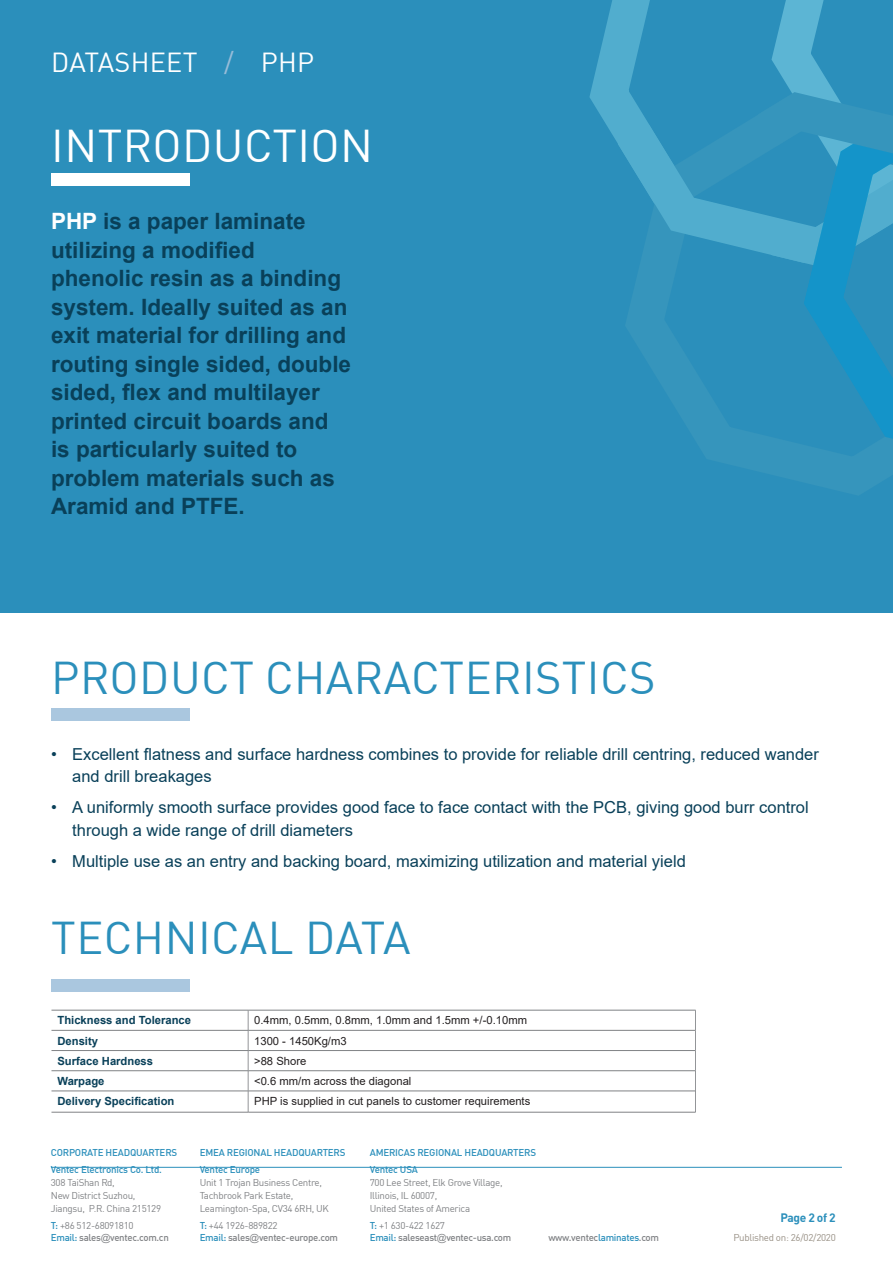
<style>
.page{position:relative;width:893px;height:1263px;background:#fff}
.page>*{position:absolute;margin:0;border:0;box-sizing:border-box;transform-origin:0 0}
.t1{font:45px "DINOT";letter-spacing:.01em;color:#2b8fbb}
.t2{font:45px "DINOT";letter-spacing:.01em;color:#fff}
.t3{font:27px "DINOT";letter-spacing:.01em;color:#fff}
.t4{font:700 22.5px/28.5px "Arial";color:#094059}
.t5{font:16.5px/22.5px "Arial";color:#094059}
.t6{font:700 12px "DINOT";letter-spacing:-.03em;color:#2b8fbb}
.t7{font:11.25px "Arial";color:#231f20}
.t8{font:700 11.25px "Arial";color:#094059}
.t9{font:9.75px/12.8px "DINOT";letter-spacing:-.03em;color:#808285}
.t10{font:500 9.75px/12.8px "DINOT";letter-spacing:-.03em;color:#808285}
.t11{font:500 9.75px/17px "DINOT";letter-spacing:-.02em;color:#2b8fbb}
.t12{font:9.75px "DINOT";letter-spacing:-.03em;color:#989085}
.s1{color:#97bcd8}
.s2{color:#fff}
.s3{font-weight:500;color:#2b8fbb}
.s4{color:#2b8fbb}
.s5{font-weight:400}
.s6{font-family:"Arial";font-weight:400}
</style>
<div class="page">
<div style="left:0;top:0;width:893px;height:612px;background:#2b8fbb"></div>
<svg style="left:626px;top:289px;width:235px;height:206px"></svg>
<svg style="left:824px;top:486px;width:49px;height:7px"></svg>
<svg style="left:784px;top:313px;width:109px;height:173px"></svg>
<svg style="left:589px;top:0;width:128px;height:289px"></svg>
<svg style="left:717px;top:0;width:176px;height:313px"></svg>
<div style="left:51px;top:173px;width:139px;height:13px;background:#fff"></div>
<div style="left:51px;top:708px;width:139px;height:13px;background:#aac7df"></div>
<div style="left:51px;top:979px;width:139px;height:13px;background:#aac7df"></div>
<hr style="left:51px;top:1167px;width:791px;height:1px;background:#2b8fbb">
<svg style="left:248px;top:1011px;width:1px;height:101px"></svg>
<svg style="left:695px;top:1011px;width:1px;height:101px"></svg>
<hr style="left:51px;top:1010px;width:197px;height:1px;background:#808285">
<hr style="left:248px;top:1010px;width:448px;height:1px;background:#808285">
<hr style="left:51px;top:1030px;width:197px;height:1px;background:#808285">
<hr style="left:248px;top:1030px;width:447px;height:1px;background:#808285">
<hr style="left:51px;top:1050px;width:197px;height:1px;background:#808285">
<hr style="left:51px;top:1070px;width:197px;height:1px;background:#808285">
<hr style="left:51px;top:1091px;width:197px;height:1px;background:#808285">
<hr style="left:51px;top:1112px;width:197px;height:1px;background:#808285">
<hr style="left:248px;top:1050px;width:447px;height:1px;background:#808285">
<hr style="left:248px;top:1070px;width:447px;height:1px;background:#808285">
<hr style="left:248px;top:1091px;width:447px;height:1px;background:#808285">
<hr style="left:248px;top:1112px;width:448px;height:1px;background:#808285">
<p class="t3" style="left:51px;top:41px;width:264px">DATASHEET <span class="s1">/</span> PHP</p>
<p class="t2" style="left:51px;top:111px;width:323px">INTRODUCTION</p>
<p class="t4" style="left:51px;top:207px;width:302px"><span class="s2">PHP</span> is a paper laminate utilizing a modified phenolic resin as a binding system. Ideally suited as an exit material for drilling and routing single sided, double sided, flex and multilayer printed circuit boards and is particularly suited to problem materials such as<br>Aramid and PTFE.</p>
<p class="t1" style="left:51px;top:644px;width:606px">PRODUCT CHARACTERISTICS</p>
<p class="t5" style="left:72px;top:743px;width:748px;text-indent:-21px">• Excellent flatness and surface hardness combines to provide for reliable drill centring, reduced wander and drill breakages</p>
<p class="t5" style="left:72px;top:796px;width:738px;text-indent:-21px">• A uniformly smooth surface provides good face to face contact with the PCB, giving good burr control through a wide range of drill diameters</p>
<p class="t5" style="left:51px;top:850px;width:636px">• Multiple use as an entry and backing board, maximizing utilization and material yield</p>
<p class="t1" style="left:51px;top:904px;width:361px">TECHNICAL DATA</p>
<p class="t8" style="left:57px;top:1012px;width:135px">Thickness and Tolerance</p>
<p class="t7" style="left:254px;top:1013px;width:274px">0.4mm, 0.5mm, 0.8mm, 1.0mm and 1.5mm +/-0.10mm</p>
<p class="t8" style="left:57px;top:1033px;width:42px">Density</p>
<p class="t7" style="left:254px;top:1033px;width:94px">1300 - 1450Kg/m3</p>
<p class="t8" style="left:57px;top:1053px;width:97px">Surface Hardness</p>
<p class="t7" style="left:254px;top:1053px;width:54px">&gt;88 Shore</p>
<p class="t8" style="left:57px;top:1073px;width:49px">Warpage</p>
<p class="t7" style="left:254px;top:1073px;width:159px">&lt;0.6 mm/m across the diagonal</p>
<p class="t8" style="left:57px;top:1093px;width:118px">Delivery Specification</p>
<p class="t7" style="left:254px;top:1093px;width:278px">PHP is supplied in cut panels to customer requirements</p>
<p class="t11" style="left:51px;top:1143px;width:128px">CORPORATE HEADQUARTERS</p>
<p class="t9" style="left:51px;top:1162px;width:113px"><span class="s3">Ventec Electronics Co. Ltd.<br></span>308 TaiShan Rd,<br>New District Suzhou,<br>Jiangsu, P.R. China 215129</p>
<p class="t10" style="left:51px;top:1218px;width:119px"><span class="s4">T:</span> <span class="s5">+86 512-68091810<br></span><span class="s4">Email:</span> sales<span class="s6">@</span>ventec.com.cn</p>
<p class="t11" style="left:200px;top:1143px;width:147px">EMEA REGIONAL HEADQUARTERS<br>Ventec Europe</p>
<p class="t9" style="left:200px;top:1175px;width:131px">Unit 1 Trojan Business Centre,<br>Tachbrook Park Estate,<br>Leamington-Spa, CV34 6RH, UK</p>
<p class="t10" style="left:200px;top:1218px;width:140px"><span class="s4">T:</span> <span class="s5">+44 1926-889822<br></span><span class="s4">Email:</span> sales<span class="s6">@</span>ventec-europe.com</p>
<p class="t11" style="left:370px;top:1143px;width:168px">AMERICAS REGIONAL HEADQUARTERS<br>Ventec USA</p>
<p class="t9" style="left:370px;top:1175px;width:134px">700 Lee Street, Elk Grove Village,<br>Illinois, IL 60007,<br>United States of America</p>
<p class="t10" style="left:370px;top:1218px;width:143px"><span class="s4">T:</span> <span class="s5">+1 630-422 1627<br></span><span class="s4">Email:</span> saleseast<span class="s6">@</span>ventec-usa.com</p>
<p class="t10" style="left:548px;top:1230px;width:112px">www.ventec<span class="s4">laminates</span>.com</p>
<p class="t6" style="left:780px;top:1208px;width:57px">Page 2 of 2</p>
<p class="t12" style="left:733px;top:1230px;width:104px">Published on: 26/02/2020</p>
</div>
